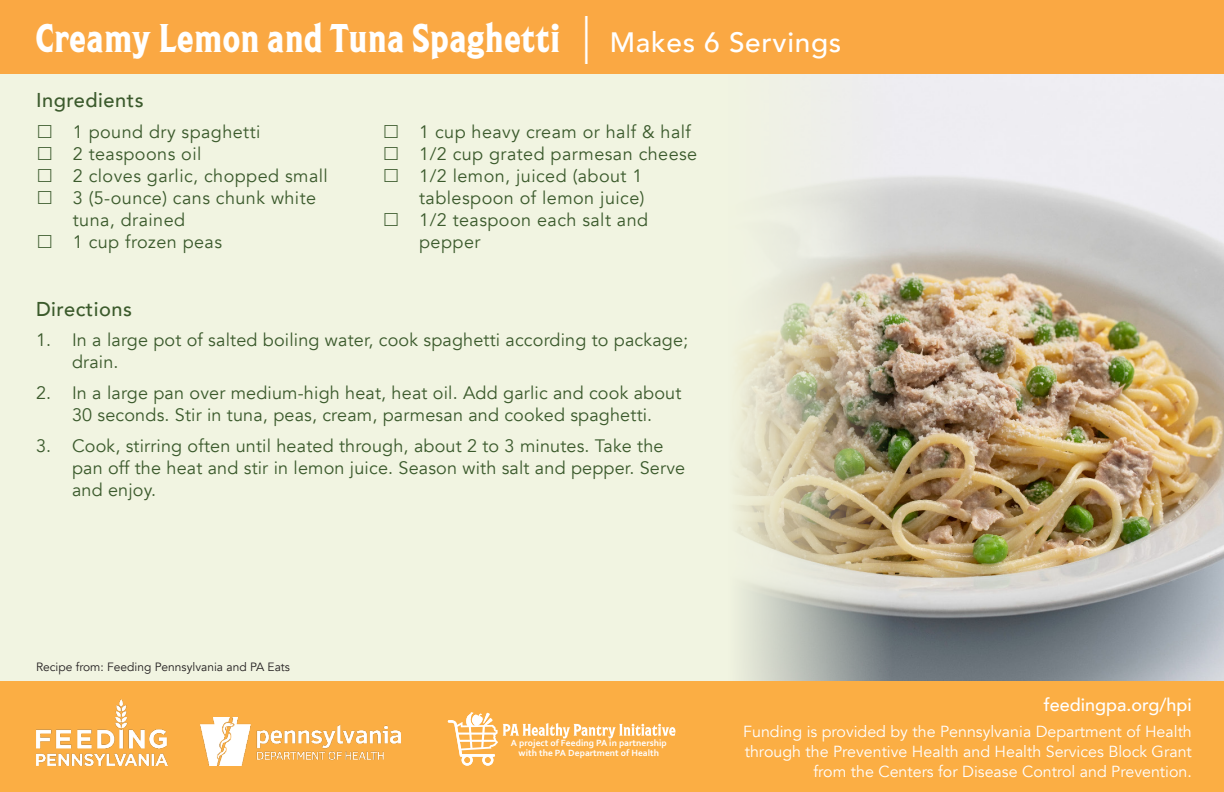
<style>
.page{position:relative;width:1224px;height:792px;background:#fff}
.page>*{position:absolute;margin:0;border:0;box-sizing:border-box;transform-origin:0 0}
.t1{font:condensed 40px "Shackleton";letter-spacing:.025em;color:#fff}
.t2{font:500 20px "Avenir";letter-spacing:.025em;color:#3b5a2c}
.t3{font:500 20px "Avenir";letter-spacing:.025em;color:#3b5a2b}
.t4{font:18px/22px "Avenir";letter-spacing:.01em;color:#3b5a2c}
.t5{font:500 18px "Avenir";color:#fff}
.t6{font:16px/20px "Avenir";color:#fff;text-align:right}
.t7{font:12px "Avenir";color:#231f20}
.t8{font:700 9.4px/9.6px "Corbel";letter-spacing:.005em;color:#fff;text-align:center}
.s1{font-family:"Avenir";font-weight:300;font-stretch:normal;font-size:48px}
.s2{font-family:"Avenir";font-weight:500;font-stretch:normal;font-size:28px}
</style>
<div class="page">
<img style="left:891px;top:73px;width:333px;height:608px">
<div style="left:0;top:0;width:727px;height:792px;background:#f1f4e1"></div>
<img style="left:727px;top:73px;width:164px;height:608px">
<div style="left:0;top:0;width:1224px;height:73px;background:#faa843"></div>
<div style="left:0;top:681px;width:1224px;height:111px;background:#fbae44"></div>
<img style="left:36px;top:699px;width:132px;height:67px">
<img style="left:200px;top:717px;width:201px;height:49px">
<svg style="left:448px;top:712px;width:227px;height:54px"></svg>
<p class="t1" style="left:36px;top:9px;width:807px">Creamy Lemon and Tuna Spaghetti <span class="s1">|</span> <span class="s2">Makes 6 Servings</span></p>
<p class="t2" style="left:36px;top:82px;width:109px">Ingredients</p>
<p class="t4" style="left:73px;top:121px;width:189px">1 pound dry spaghetti</p>
<p class="t4" style="left:73px;top:143px;width:130px">2 teaspoons oil</p>
<p class="t4" style="left:73px;top:165px;width:257px">2 cloves garlic, chopped small</p>
<p class="t4" style="left:73px;top:187px;width:245px">3 (5-ounce) cans chunk white tuna, drained</p>
<p class="t4" style="left:73px;top:231px;width:151px">1 cup frozen peas</p>
<p class="t4" style="left:419px;top:121px;width:273px">1 cup heavy cream or half &amp; half</p>
<p class="t4" style="left:419px;top:143px;width:280px">1/2 cup grated parmesan cheese</p>
<p class="t4" style="left:419px;top:165px;width:227px">1/2 lemon, juiced (about 1 tablespoon of lemon juice)</p>
<p class="t4" style="left:419px;top:209px;width:230px">1/2 teaspoon each salt and pepper</p>
<p class="t3" style="left:36px;top:291px;width:98px">Directions</p>
<p class="t4" style="left:72px;top:329px;width:618px;text-indent:-36px">1. In a large pot of salted boiling water, cook spaghetti according to package; drain.</p>
<p class="t4" style="left:36px;top:382px;width:647px;text-align:center">2. In a large pan over medium-high heat, heat oil. Add garlic and cook about<br>30 seconds. Stir in tuna, peas, cream, parmesan and cooked spaghetti.</p>
<p class="t4" style="left:72px;top:435px;width:615px;text-indent:-36px">3. Cook, stirring often until heated through, about 2 to 3 minutes. Take the pan off the heat and stir in lemon juice. Season with salt and pepper. Serve and enjoy.</p>
<p class="t7" style="left:36px;top:659px;width:256px">Recipe from: Feeding Pennsylvania and PA Eats</p>
<p class="t8" style="left:511px;top:738px;width:157px">A project of Feeding PA in partnership with the PA Department of Health</p>
<p class="t5" style="left:1044px;top:689px;width:150px">feedingpa.org/hpi</p>
<p class="t6" style="left:743px;top:722px;width:450px">Funding is provided by the Pennsylvania Department of Health through the Preventive Health and Health Services Block Grant from the Centers for Disease Control and Prevention.</p>
</div>
